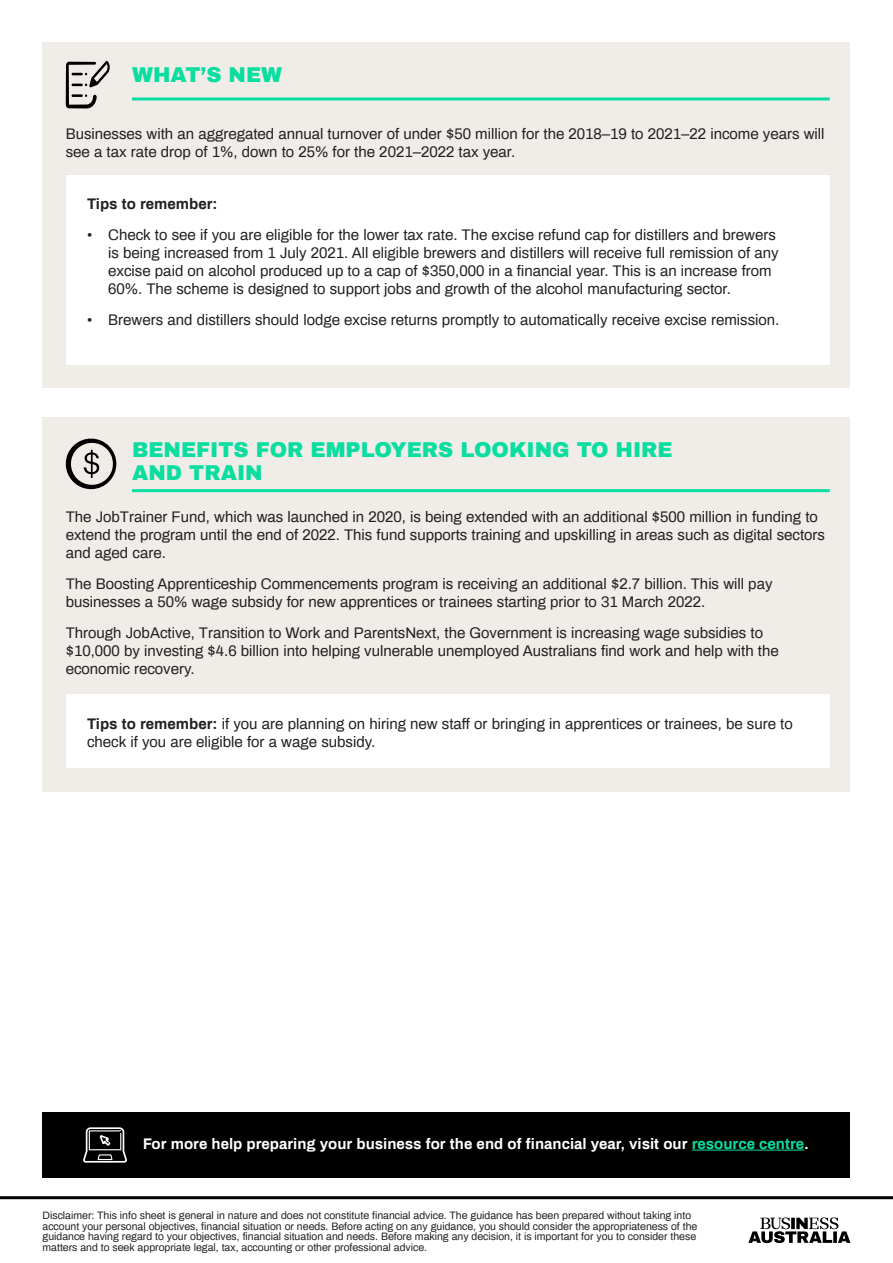
<style>
.page{position:relative;width:893px;height:1263px;background:#fff}
.page>*{position:absolute;margin:0;border:0;box-sizing:border-box;transform-origin:0 0}
.Heading_2{font:900 21px/22.5px "Archivo";color:#0adda0}
.Body{font:15px/18px "Archivo";color:#231f20}
.Body-2{font:700 15px "Archivo";color:#fff}
.Body-3{font:700 15px "Archivo";color:#231f20}
.Disclaimer{font:10.5px/10.5px "Archivo";color:#231f20}
.s1{font-weight:700}
.s2{color:#0adda0}
</style>
<div class="page">
<hr style="left:0;top:1196px;width:893px;height:3px;background:#000">
<svg style="left:748px;top:1217px;width:102px;height:26px"></svg>
<div style="left:43px;top:43px;width:807px;height:345px;background:#f0ede8"></div>
<div style="left:43px;top:417px;width:807px;height:374px;background:#f0ede8"></div>
<hr style="left:132px;top:97px;width:698px;height:3px;background:#0adda0">
<hr style="left:132px;top:489px;width:698px;height:3px;background:#0adda0">
<div style="left:66px;top:175px;width:764px;height:189px;background:#fff"></div>
<div style="left:66px;top:694px;width:764px;height:74px;background:#fff"></div>
<svg style="left:66px;top:61px;width:44px;height:47px"></svg>
<svg style="left:65px;top:438px;width:52px;height:51px"></svg>
<div style="left:43px;top:1112px;width:807px;height:66px;background:#000"></div>
<svg style="left:83px;top:1127px;width:44px;height:36px"></svg>
<hr style="left:692px;top:1150px;width:112px;height:1px;background:#0adda0">
<p class="Heading_2" style="left:132px;top:64px;width:152px">WHAT’S NEW</p>
<p class="Body" style="left:66px;top:123px;width:760px">Businesses with an aggregated annual turnover of under $50 million for the 2018–19 to 2021–22 income years will see a tax rate drop of 1%, down to 25% for the 2021–2022 tax year.</p>
<p class="Body-3" style="left:87px;top:193px;width:132px">Tips to remember:</p>
<p class="Body" style="left:108px;top:225px;width:672px;text-indent:-21px">• Check to see if you are eligible for the lower tax rate. The excise refund cap for distillers and brewers is being increased from 1 July 2021. All eligible brewers and distillers will receive full remission of any excise paid on alcohol produced up to a cap of $350,000 in a financial year. This is an increase from 60%. The scheme is designed to support jobs and growth of the alcohol manufacturing sector.</p>
<p class="Body" style="left:87px;top:310px;width:694px">• Brewers and distillers should lodge excise returns promptly to automatically receive excise remission.</p>
<p class="Heading_2" style="left:132px;top:438px;width:542px">BENEFITS FOR EMPLOYERS LOOKING TO HIRE<br>AND TRAIN</p>
<p class="Body" style="left:66px;top:507px;width:761px">The JobTrainer Fund, which was launched in 2020, is being extended with an additional $500 million in funding to extend the program until the end of 2022. This fund supports training and upskilling in areas such as digital sectors and aged care.</p>
<p class="Body" style="left:66px;top:574px;width:708px">The Boosting Apprenticeship Commencements program is receiving an additional $2.7 billion. This will pay businesses a 50% wage subsidy for new apprentices or trainees starting prior to 31 March 2022.</p>
<p class="Body" style="left:66px;top:623px;width:714px">Through JobActive, Transition to Work and ParentsNext, the Government is increasing wage subsidies to $10,000 by investing $4.6 billion into helping vulnerable unemployed Australians find work and help with the economic recovery.</p>
<p class="Body" style="left:87px;top:713px;width:707px"><span class="s1">Tips to remember:</span> if you are planning on hiring new staff or bringing in apprentices or trainees, be sure to check if you are eligible for a wage subsidy.</p>
<p class="Body-2" style="left:143px;top:1132px;width:667px">For more help preparing your business for the end of financial year, visit our <span class="s2">resource centre</span>.</p>
<p class="Disclaimer" style="left:43px;top:1209px;width:656px">Disclaimer: This info sheet is general in nature and does not constitute financial advice. The guidance has been prepared without taking into account your personal objectives, financial situation or needs. Before acting on any guidance, you should consider the appropriateness of the guidance having regard to your objectives, financial situation and needs. Before making any decision, it is important for you to consider these matters and to seek appropriate legal, tax, accounting or other professional advice.</p>
</div>
